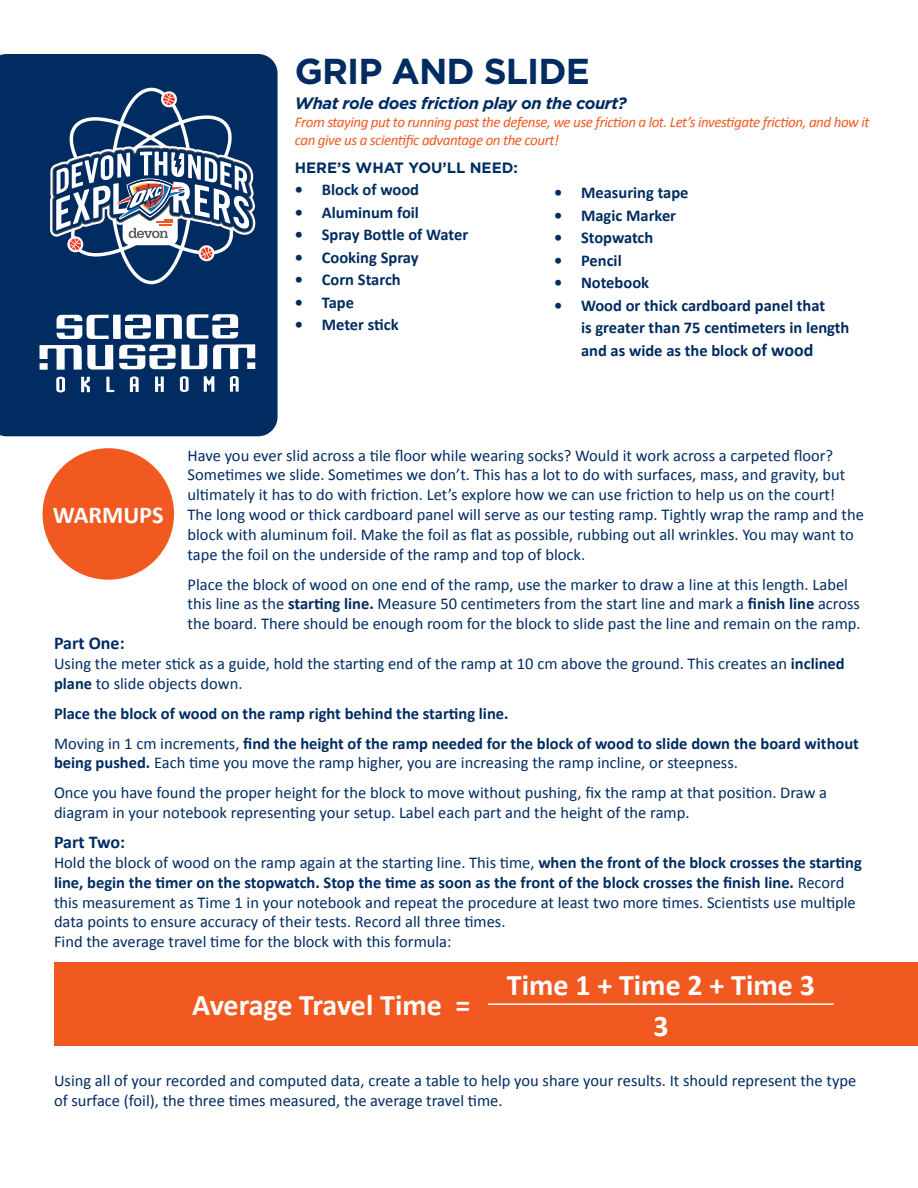
<style>
.page{position:relative;width:918px;height:1188px;background:#fff}
.page>*{position:absolute;margin:0;border:0;box-sizing:border-box;transform-origin:0 0}
.t1{font:700 36px "Gotham";letter-spacing:-.025em;color:#002c62}
.t2{font:700 30px "Calibri";color:#fff}
.t3{font:700 24.3px "Calibri";color:#fff}
.t4{font:700 18px "Calibri";color:#002c62}
.t5{font:16.5px/19.8px "Calibri";color:#002c62}
.t6{font:700 16.5px/22.5px "Calibri";color:#002c62}
.t7{font:italic 700 16.5px "Gotham";letter-spacing:-.025em;color:#002c62}
.t8{font:italic 15px/18px "Calibri";letter-spacing:-.03em;color:#f15921}
.t9{font:700 15px "Gotham";color:#002c62}
.s1{font-size:18px}
.s2{font-weight:700}
</style>
<div class="page">
<div style="left:0;top:54px;width:278px;height:382px;background:#002c62"></div>
<svg style="left:50px;top:88px;width:205px;height:196px"></svg>
<svg style="left:56px;top:377px;width:9px;height:15px"></svg>
<svg style="left:81px;top:377px;width:9px;height:15px"></svg>
<svg style="left:106px;top:377px;width:8px;height:15px"></svg>
<svg style="left:130px;top:376px;width:9px;height:16px"></svg>
<svg style="left:155px;top:377px;width:9px;height:15px"></svg>
<svg style="left:180px;top:376px;width:9px;height:16px"></svg>
<svg style="left:204px;top:376px;width:10px;height:16px"></svg>
<svg style="left:230px;top:376px;width:9px;height:16px"></svg>
<div style="left:113px;top:315px;width:8px;height:24px;background:#fff"></div>
<svg style="left:57px;top:315px;width:52px;height:24px"></svg>
<svg style="left:119px;top:314px;width:136px;height:55px"></svg>
<svg style="left:40px;top:345px;width:73px;height:25px"></svg>
<div style="left:54px;top:962px;width:864px;height:84px;background:#f15921"></div>
<hr style="left:488px;top:1003px;width:346px;height:2px;background:#fff">
<div style="left:43px;top:448px;width:131px;height:132px;background:#f15921;border-radius:50%"></div>
<p class="t1" style="left:295px;top:50px;width:297px">GRIP AND SLIDE</p>
<p class="t7" style="left:295px;top:94px;width:334px">What role does friction play on the court?</p>
<p class="t8" style="left:295px;top:113px;width:576px">From staying put to running past the defense, we use friction a lot. Let’s investigate friction, and how it can give us a scientific advantage on the court!</p>
<p class="t9" style="left:295px;top:159px;width:225px">HERE’S WHAT YOU’LL NEED:</p>
<p class="t6" style="left:295px;top:178px;width:126px">• Block of wood</p>
<p class="t6" style="left:295px;top:201px;width:126px">• Aluminum foil</p>
<p class="t6" style="left:295px;top:223px;width:175px">• Spray Bottle of Water</p>
<p class="t6" style="left:295px;top:246px;width:125px">• Cooking Spray</p>
<p class="t6" style="left:295px;top:268px;width:107px">• Corn Starch</p>
<p class="t6" style="left:295px;top:291px;width:61px">• Tape</p>
<p class="t6" style="left:295px;top:313px;width:105px">• Meter stick</p>
<p class="t6" style="left:554px;top:181px;width:136px">• Measuring tape</p>
<p class="t6" style="left:554px;top:203px;width:124px">• Magic Marker</p>
<p class="t6" style="left:554px;top:226px;width:101px">• Stopwatch</p>
<p class="t6" style="left:554px;top:248px;width:69px">• Pencil</p>
<p class="t6" style="left:554px;top:271px;width:97px">• Notebook</p>
<p class="t6" style="left:581px;top:293px;width:270px;text-indent:-27px">• Wood or thick cardboard panel that<br>is greater than 75 centimeters in length and as wide as the block <span class="s1">of wood</span></p>
<p class="t3" style="left:53px;top:498px;width:112px">WARMUPS</p>
<p class="t5" style="left:188px;top:445px;width:659px">Have you ever slid across a tile floor while wearing socks? Would it work across a carpeted floor?<br>Sometimes we slide. Sometimes we don’t. This has a lot to do with surfaces, mass, and gravity, but ultimately it has to do with friction. Let’s explore how we can use friction to help us on the court!</p>
<p class="t5" style="left:188px;top:504px;width:678px">The long wood or thick cardboard panel will serve as our testing ramp. Tightly wrap the ramp and the block with aluminum foil. Make the foil as flat as possible, rubbing out all wrinkles. You may want to tape the foil on the underside of the ramp and top of block.</p>
<p class="t5" style="left:188px;top:574px;width:675px">Place the block of wood on one end of the ramp, use the marker to draw a line at this length. Label this line as the <span class="s2">starting line.</span> Measure 50 centimeters from the start line and mark a <span class="s2">finish line</span> across the board. There should be enough room for the block to slide past the line and remain on the ramp.</p>
<p class="t4" style="left:54px;top:630px;width:72px">Part One:</p>
<p class="t5" style="left:54px;top:653px;width:792px">Using the meter stick as a guide, hold the starting end of the ramp at 10 cm above the ground. This creates an <span class="s2">inclined plane</span> to slide objects down.</p>
<p class="t6" style="left:54px;top:701px;width:456px">Place the block of wood on the ramp right behind the starting line.</p>
<p class="t5" style="left:54px;top:733px;width:807px">Moving in 1 cm increments, <span class="s2">find the height of the ramp needed for the block of wood to slide down the board without being pushed.</span> Each time you move the ramp higher, you are increasing the ramp incline, or steepness.</p>
<p class="t5" style="left:54px;top:783px;width:775px">Once you have found the proper height for the block to move without pushing, fix the ramp at that position. Draw a diagram in your notebook representing your setup. Label each part and the height of the ramp.</p>
<p class="t4" style="left:54px;top:829px;width:73px">Part Two:</p>
<p class="t5" style="left:54px;top:852px;width:809px">Hold the block of wood on the ramp again at the starting line. This time, <span class="s2">when the front of the block crosses the starting line, begin the timer on the stopwatch. Stop the time as soon as the front of the block crosses the finish line.</span> Record this measurement as Time 1 in your notebook and repeat the procedure at least two more times. Scientists use multiple</p>
<p class="t5" style="left:54px;top:912px;width:453px">data points to ensure accuracy of their tests. Record all three times.</p>
<p class="t5" style="left:54px;top:931px;width:399px">Find the average travel time for the block with this formula:</p>
<p class="t2" style="left:507px;top:964px;width:310px">Time 1 + Time 2 + Time 3</p>
<p class="t2" style="left:653px;top:1005px;width:17px">3</p>
<p class="t5" style="left:54px;top:1070px;width:804px">Using all of your recorded and computed data, create a table to help you share your results. It should represent the type of surface (foil), the three times measured, the average travel time.</p>
<p class="t2" style="left:192px;top:984px;width:280px">Average Travel Time =</p>
</div>
